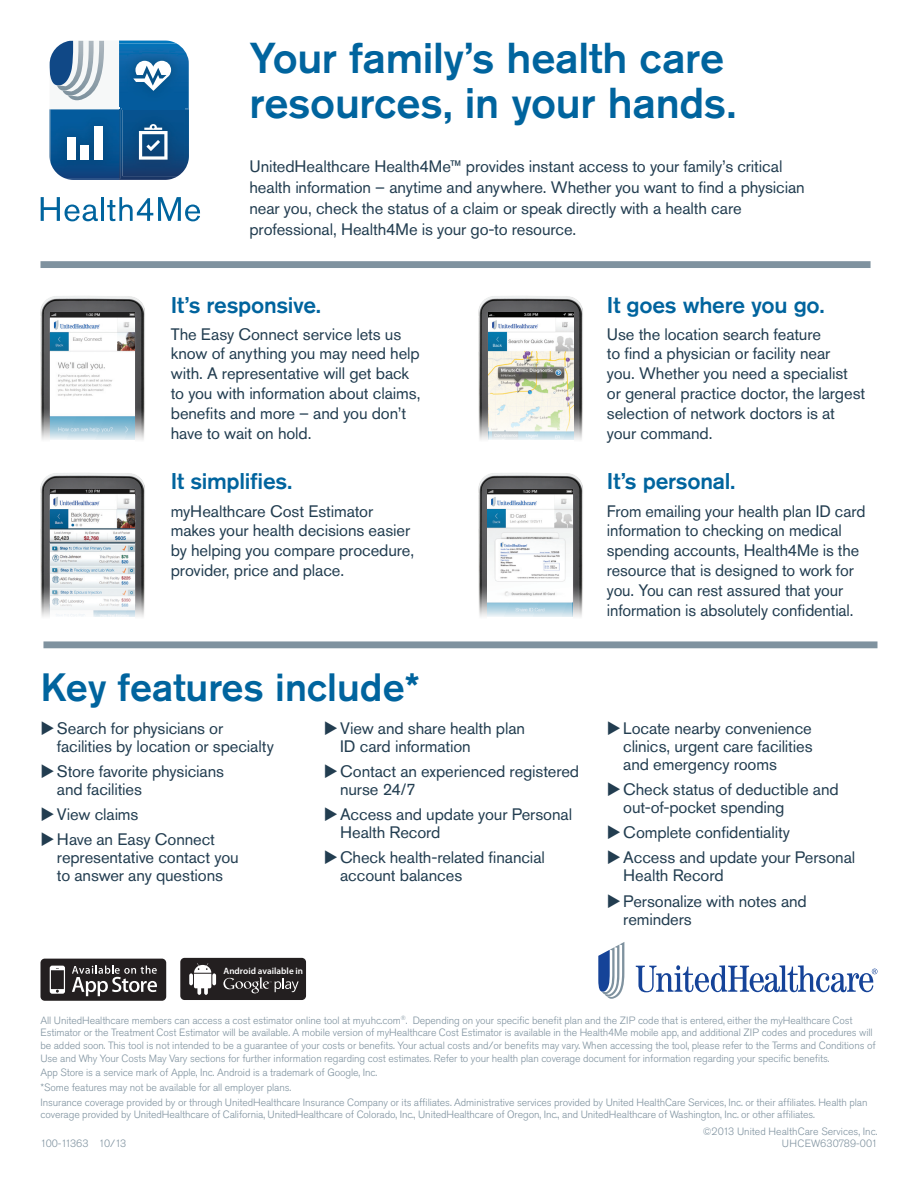
<style>
.page{position:relative;width:918px;height:1188px;background:#fff}
.page>*{position:absolute;margin:0;border:0;box-sizing:border-box;transform-origin:0 0}
.t1{font:500 42.9px/45.2px "Akzidenz Grotesk Std";letter-spacing:-.005em;color:#00649e}
.t2{font:500 39.15px "Akzidenz Grotesk Std";color:#00649e}
.t3{font:500 22.65px "Akzidenz Grotesk Std";letter-spacing:-.01em;color:#00649e}
.t4{font:16.5px/19.8px "Akzidenz Grotesk Std";letter-spacing:-.005em;color:#223d50}
.t5{font:300 10.5px/12.6px "Akzidenz Grotesk Std";letter-spacing:-.01em;color:#7f929f}
.t6{font:300 10.5px "Akzidenz Grotesk Std";letter-spacing:-.08em;color:#7f929f}
.t7{font:600 9.15px "Myriad Pro";color:#fff}
</style>
<div class="page">
<svg style="left:50px;top:40px;width:139px;height:140px"></svg>
<svg style="left:41px;top:197px;width:57px;height:24px"></svg>
<hr style="left:101px;top:197px;width:3px;height:24px;background:#00649e">
<svg style="left:107px;top:197px;width:93px;height:24px"></svg>
<div style="left:40px;top:261px;width:831px;height:7px;background:#7f929f"></div>
<div style="left:43px;top:641px;width:834px;height:7px;background:#7f929f"></div>
<img style="left:40px;top:296px;width:105px;height:144px">
<img style="left:40px;top:473px;width:105px;height:171px">
<img style="left:478px;top:296px;width:105px;height:144px">
<img style="left:478px;top:473px;width:105px;height:169px">
<div style="left:40px;top:959px;width:126px;height:42px;background:#231f20;border-radius:4px"></div>
<svg style="left:50px;top:966px;width:15px;height:28px"></svg>
<svg style="left:72px;top:966px;width:85px;height:30px"></svg>
<div style="left:180px;top:958px;width:126px;height:42px;background:#231f20;border-radius:4px"></div>
<svg style="left:194px;top:963px;width:17px;height:32px"></svg>
<svg style="left:189px;top:973px;width:4px;height:12px"></svg>
<svg style="left:212px;top:973px;width:4px;height:12px"></svg>
<svg style="left:223px;top:977px;width:76px;height:16px"></svg>
<svg style="left:636px;top:965px;width:242px;height:27px"></svg>
<svg style="left:598px;top:942px;width:26px;height:57px"></svg>
<div style="left:50px;top:490px;width:85px;height:147px;background:#fff"></div>
<div style="left:487px;top:490px;width:85px;height:147px;background:#fff"></div>
<img style="left:50px;top:313px;width:85px;height:127px">
<img style="left:50px;top:490px;width:85px;height:127px">
<img style="left:489px;top:313px;width:85px;height:127px">
<img style="left:487px;top:490px;width:85px;height:126px">
<h1 class="t1" style="left:249px;top:34px;width:488px">Your family’s health care resources, in your hands.</h1>
<p class="t4" style="left:249px;top:155px;width:557px;line-height:21px">UnitedHealthcare Health4Me™ provides instant access to your family’s critical health information – anytime and anywhere. Whether you want to find a physician near you, check the status of a claim or speak directly with a health care professional, Health4Me is your go-to resource.</p>
<h3 class="t3" style="left:171px;top:291px;width:152px">It’s responsive.</h3>
<p class="t4" style="left:171px;top:324px;width:251px">The Easy Connect service lets us know of anything you may need help with. A representative will get back to you with information about claims, benefits and more – and you don’t have to wait on hold.</p>
<h3 class="t3" style="left:171px;top:468px;width:123px">It simplifies.</h3>
<p class="t4" style="left:171px;top:501px;width:245px">myHealthcare Cost Estimator makes your health decisions easier by helping you compare procedure, provider, price and place.</p>
<h2 class="t2" style="left:40px;top:663px;width:381px">Key features include*</h2>
<p class="t4" style="left:57px;top:719px;width:219px;line-height:18px;text-indent:-16px">◆Search for physicians or facilities by location or specialty</p>
<p class="t4" style="left:57px;top:762px;width:169px;line-height:18px;text-indent:-16px">◆Store favorite physicians and facilities</p>
<p class="t4" style="left:41px;top:804px;width:99px">◆View claims</p>
<p class="t4" style="left:57px;top:831px;width:183px;line-height:18px;text-indent:-16px">◆Have an Easy Connect representative contact you to answer any questions</p>
<p class="t4" style="left:340px;top:719px;width:187px;line-height:18px;text-indent:-16px">◆View and share health plan<br>ID card information</p>
<p class="t4" style="left:340px;top:762px;width:241px;line-height:18px;text-indent:-16px">◆Contact an experienced registered nurse 24/7</p>
<p class="t4" style="left:340px;top:805px;width:234px;line-height:18px;text-indent:-16px">◆Access and update your Personal<br>Health Record</p>
<p class="t4" style="left:340px;top:848px;width:206px;line-height:18px;text-indent:-16px">◆Check health-related financial account balances</p>
<p class="t7" style="left:224px;top:965px;width:81px">Android available in</p>
<h3 class="t3" style="left:607px;top:291px;width:219px">It goes where you go.</h3>
<p class="t4" style="left:607px;top:324px;width:260px">Use the location search feature<br>to find a physician or facility near<br>you. Whether you need a specialist or general practice doctor, the largest selection of network doctors is at your command.</p>
<h3 class="t3" style="left:607px;top:468px;width:130px">It’s personal.</h3>
<p class="t4" style="left:607px;top:501px;width:260px">From emailing your health plan ID card information to checking on medical spending accounts, Health4Me is the resource that is designed to work for you. You can rest assured that your information is absolutely confidential.</p>
<p class="t4" style="left:623px;top:719px;width:191px;line-height:18px;text-align:justify;text-indent:-16px">◆Locate nearby convenience clinics, urgent care facilities and emergency rooms</p>
<p class="t4" style="left:623px;top:780px;width:217px;line-height:18px;text-indent:-16px">◆Check status of deductible and out-of-pocket spending</p>
<p class="t4" style="left:607px;top:822px;width:185px">◆Complete confidentiality</p>
<p class="t4" style="left:623px;top:848px;width:234px;line-height:18px;text-indent:-16px">◆Access and update your Personal<br>Health Record</p>
<p class="t4" style="left:623px;top:892px;width:185px;line-height:18px;text-indent:-16px">◆Personalize with notes and reminders</p>
<p class="t5" style="left:40px;top:1014px;width:837px">All UnitedHealthcare members can access a cost estimator online tool at myuhc.com<sup>®</sup>. Depending on your specific benefit plan and the ZIP code that is entered, either the myHealthcare Cost Estimator or the Treatment Cost Estimator will be available. A mobile version of myHealthcare Cost Estimator is available in the Health4Me mobile app, and additional ZIP codes and procedures will be added soon. This tool is not intended to be a guarantee of your costs or benefits. Your actual costs and/or benefits may vary. When accessing the tool, please refer to the Terms and Conditions of Use and Why Your Costs May Vary sections for further information regarding cost estimates. Refer to your health plan coverage document for information regarding your specific benefits.</p>
<p class="t5" style="left:41px;top:1066px;width:829px;line-height:14.7px">App Store is a service mark of Apple, Inc. Android is a trademark of Google, Inc.<br>*Some features may not be available for all employer plans.<br>Insurance coverage provided by or through UnitedHealthcare Insurance Company or its affiliates. Administrative services provided by United HealthCare Services, Inc. or their affiliates. Health plan</p>
<p class="t5" style="left:41px;top:1108px;width:776px">coverage provided by UnitedHealthcare of California, UnitedHealthcare of Colorado, Inc., UnitedHealthcare of Oregon, Inc., and UnitedHealthcare of Washington, Inc. or other affiliates.</p>
<p class="t6" style="left:41px;top:1138px;width:87px">100-11363 10/13</p>
<p class="t5" style="left:703px;top:1125px;width:176px;text-align:right">©2013 United HealthCare Services, Inc.<br>UHCEW630789-001</p>
</div>
